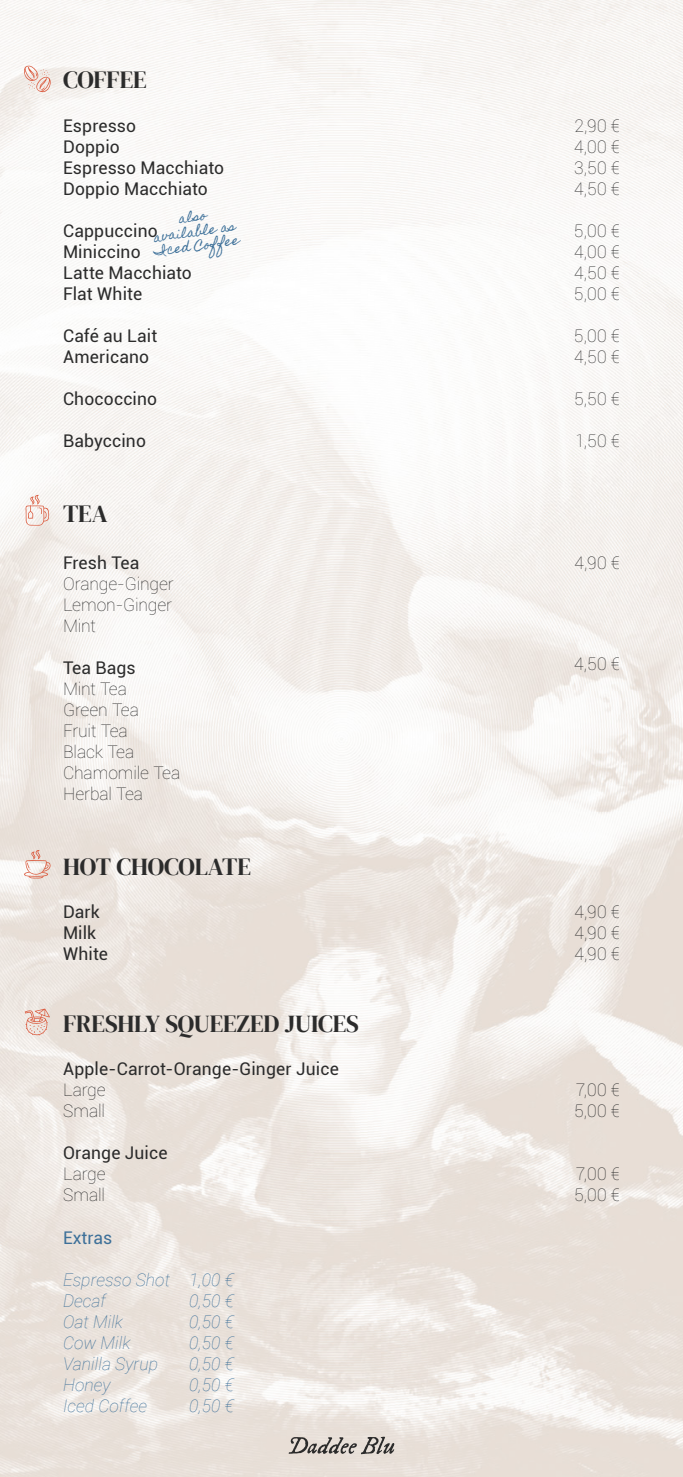
<style>
.page{position:relative;width:683px;height:1477px;background:#fff}
.page>*{position:absolute;margin:0;border:0;box-sizing:border-box;transform-origin:0 0}
.t1{font:24.5px "DM Serif Display";letter-spacing:-.01em;color:#2b2b2b}
.t2{font:100 17.5px/21px "Roboto";letter-spacing:-.005em;color:#2b2b2b}
.t3{font:17.5px/21px "Roboto";letter-spacing:.005em;color:#2b2b2b}
.t4{font:italic 100 17.5px/21px "Roboto";color:#3d7099}
.t5{font:17.5px "Roboto";color:#3d7099}
.t6{font:12.25px/14.7px "Homemade Apple";color:#3d7099;text-align:center}
</style>
<div class="page">
<img style="left:0;top:0;width:682px;height:1477px">
<svg style="left:288px;top:1437px;width:106px;height:17px;background:#a8a29d"></svg>
<svg style="left:24px;top:65px;width:27px;height:28px"></svg>
<svg style="left:25px;top:495px;width:24px;height:31px"></svg>
<svg style="left:24px;top:850px;width:27px;height:29px"></svg>
<svg style="left:25px;top:1009px;width:25px;height:27px"></svg>
<h1 class="t1" style="left:63px;top:66px;width:85px">COFFEE</h1>
<p class="t3" style="left:63px;top:114px;width:162px">Espresso<br>Doppio<br>Espresso Macchiato<br>Doppio Macchiato</p>
<p class="t3" style="left:63px;top:219px;width:130px">Cappuccino<br>Miniccino<br>Latte Macchiato<br>Flat White</p>
<p class="t3" style="left:63px;top:324px;width:96px">Café au Lait<br>Americano</p>
<p class="t3" style="left:63px;top:387px;width:96px">Chococcino</p>
<p class="t3" style="left:63px;top:429px;width:84px">Babyccino</p>
<p class="t6" style="left:149px;top:216px;width:87px;rotate:-8deg">also available as<br>Iced Coffee</p>
<h1 class="t1" style="left:63px;top:500px;width:46px">TEA</h1>
<p class="t3" style="left:63px;top:551px;width:78px">Fresh Tea</p>
<p class="t2" style="left:63px;top:572px;width:112px;text-align:justify">Orange-Ginger Lemon-Ginger Mint</p>
<p class="t3" style="left:63px;top:656px;width:74px">Tea Bags</p>
<p class="t2" style="left:63px;top:677px;width:119px">Mint Tea<br>Green Tea<br>Fruit Tea<br>Black Tea<br>Chamomile Tea<br>Herbal Tea</p>
<p class="t2" style="left:574px;top:114px;width:47px;text-align:justify">2,90 € 4,00 € 3,50 € 4,50 €</p>
<p class="t2" style="left:574px;top:219px;width:47px;text-align:justify">5,00 € 4,00 € 4,50 € 5,00 €</p>
<p class="t2" style="left:574px;top:324px;width:47px">5,00 €<br>4,50 €</p>
<p class="t2" style="left:574px;top:387px;width:47px">5,50 €</p>
<p class="t2" style="left:575px;top:429px;width:46px">1,50 €</p>
<p class="t2" style="left:574px;top:551px;width:47px">4,90 €</p>
<p class="t2" style="left:574px;top:652px;width:47px">4,50 €</p>
<h1 class="t1" style="left:63px;top:852px;width:189px">HOT CHOCOLATE</h1>
<p class="t3" style="left:63px;top:901px;width:46px">Dark<br>Milk<br>White</p>
<p class="t2" style="left:574px;top:901px;width:47px;text-align:justify">4,90 € 4,90 € 4,90 €</p>
<h1 class="t1" style="left:63px;top:1009px;width:297px">FRESHLY SQUEEZED JUICES</h1>
<p class="t3" style="left:63px;top:1058px;width:277px">Apple-Carrot-Orange-Ginger Juice</p>
<p class="t2" style="left:63px;top:1079px;width:44px">Large<br>Small</p>
<p class="t3" style="left:63px;top:1142px;width:106px">Orange Juice</p>
<p class="t2" style="left:63px;top:1163px;width:44px">Large<br>Small</p>
<p class="t5" style="left:63px;top:1226px;width:51px">Extras</p>
<p class="t4" style="left:63px;top:1269px;width:172px">Espresso Shot 1,00 €<br>Decaf</p>
<p class="t4" style="left:189px;top:1290px;width:46px">0,50 €</p>
<p class="t4" style="left:63px;top:1311px;width:61px">Oat Milk</p>
<p class="t4" style="left:189px;top:1311px;width:46px">0,50 €</p>
<p class="t4" style="left:63px;top:1332px;width:69px">Cow Milk</p>
<p class="t4" style="left:189px;top:1332px;width:46px">0,50 €</p>
<p class="t4" style="left:63px;top:1353px;width:97px">Vanilla Syrup</p>
<p class="t4" style="left:189px;top:1353px;width:46px">0,50 €</p>
<p class="t4" style="left:63px;top:1374px;width:49px">Honey</p>
<p class="t4" style="left:189px;top:1374px;width:46px">0,50 €</p>
<p class="t4" style="left:63px;top:1395px;width:86px">Iced Coffee</p>
<p class="t4" style="left:189px;top:1395px;width:46px">0,50 €</p>
<p class="t2" style="left:574px;top:1079px;width:47px">7,00 €<br>5,00 €</p>
<p class="t2" style="left:574px;top:1163px;width:47px">7,00 €<br>5,00 €</p>
</div>
